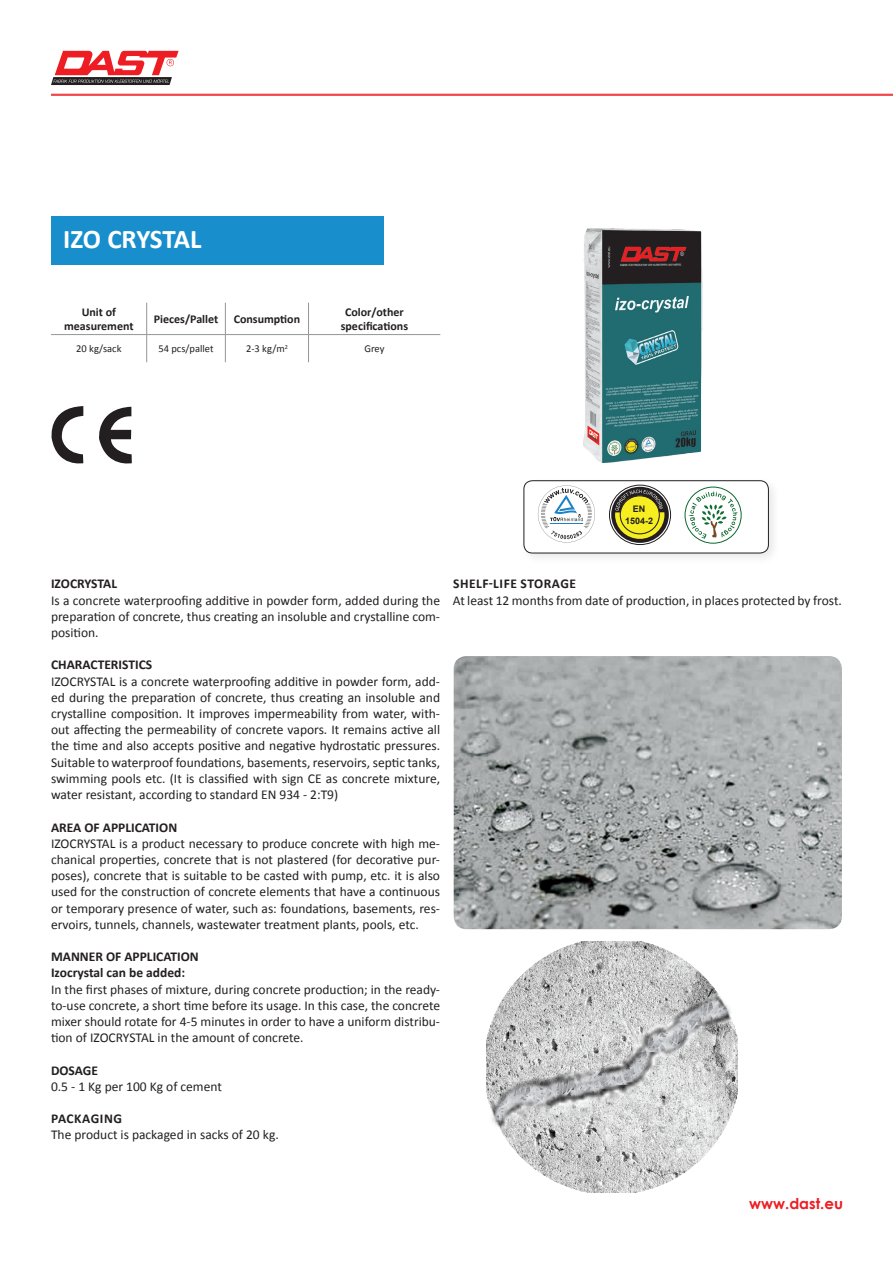
<style>
.page{position:relative;width:893px;height:1263px;background:#fff}
.page>*{position:absolute;margin:0;border:0;box-sizing:border-box;transform-origin:0 0}
.t1{font:700 27px "Calibri";letter-spacing:-.015em;color:#fff}
.t2{font:700 15px "Century Gothic";color:#ee1d23}
.t3{font:13.5px/16.2px "Calibri";color:#231f20;text-align:justify}
.t4{font:700 13.5px "Calibri";color:#231f20}
.t5{font:700 13.5px "Calibri";letter-spacing:.04em;color:#231f20}
.text{font:700 12px "Calibri";color:#231f20}
.text-2{font:10.5px "Calibri";color:#231f20}
.t6{font:700 9px "Arial";color:#231f20}
</style>
<div class="page">
<div style="left:51px;top:216px;width:333px;height:49px;background:#188fcc"></div>
<div style="left:520px;top:476px;width:261px;height:90px;background:#231f20;opacity:.1"></div>
<div style="left:524px;top:481px;width:244px;height:72px;background:#fff;border-radius:9px"></div>
<div style="left:524px;top:480px;width:245px;height:73px;border:1px solid #231f20;border-radius:9px"></div>
<hr style="left:146px;top:303px;width:1px;height:31px;background:#939598">
<hr style="left:225px;top:303px;width:1px;height:31px;background:#939598">
<hr style="left:308px;top:303px;width:1px;height:31px;background:#939598">
<hr style="left:147px;top:334px;width:78px;height:1px;background:#939598">
<hr style="left:309px;top:334px;width:131px;height:1px;background:#939598">
<svg style="left:146px;top:335px;width:1px;height:27px"></svg>
<svg style="left:308px;top:335px;width:1px;height:27px"></svg>
<svg style="left:225px;top:335px;width:1px;height:27px"></svg>
<hr style="left:51px;top:334px;width:96px;height:1px;background:#939598">
<hr style="left:225px;top:334px;width:84px;height:1px;background:#939598">
<img style="left:583px;top:228px;width:120px;height:235px">
<svg style="left:685px;top:487px;width:57px;height:57px"></svg>
<svg style="left:538px;top:485px;width:57px;height:57px"></svg>
<div style="left:609px;top:485px;width:62px;height:60px;border:1px solid #231f20;border-radius:50%"></div>
<svg style="left:611px;top:487px;width:58px;height:56px"></svg>
<div style="left:615px;top:491px;width:49px;height:48px;background:#f7ee21;border-radius:50%"></div>
<div style="left:620px;top:495px;width:40px;height:39px;border:1px solid #231f20;border-radius:50%"></div>
<svg style="left:614px;top:488px;width:52px;height:24px"></svg>
<svg style="left:51px;top:406px;width:32px;height:58px"></svg>
<svg style="left:99px;top:407px;width:33px;height:57px"></svg>
<img style="left:454px;top:656px;width:388px;height:273px">
<img style="left:487px;top:942px;width:251px;height:251px">
<svg style="left:51px;top:51px;width:128px;height:34px"></svg>
<hr style="left:51px;top:94px;width:842px;height:1px;background:#ee1d23">
<hr style="left:51px;top:95px;width:842px;height:1px;background:#ee1d23">
<p class="t1" style="left:63px;top:222px;width:140px">IZO CRYSTAL</p>
<p class="text" style="left:82px;top:304px;width:36px">Unit of</p>
<p class="text" style="left:64px;top:319px;width:71px">measurement</p>
<p class="text" style="left:154px;top:311px;width:66px">Pieces/Pallet</p>
<p class="text" style="left:234px;top:311px;width:68px">Consumption</p>
<p class="text" style="left:345px;top:304px;width:60px">Color/other</p>
<p class="text" style="left:341px;top:319px;width:69px">specifications</p>
<p class="text-2" style="left:76px;top:342px;width:47px">20 kg/sack</p>
<p class="text-2" style="left:158px;top:342px;width:57px">54 pcs/pallet</p>
<p class="text-2" style="left:246px;top:342px;width:43px">2-3 kg/m<sup>2</sup></p>
<p class="text-2" style="left:364px;top:342px;width:22px">Grey</p>
<p class="t6" style="left:633px;top:502px;width:14px">EN</p>
<p class="t6" style="left:625px;top:514px;width:30px">1504-2</p>
<p class="t4" style="left:51px;top:575px;width:68px">IZOCRYSTAL</p>
<p class="t3" style="left:51px;top:592px;width:391px">Is a concrete waterproofing additive in powder form, added during the preparation of concrete, thus creating an insoluble and crystalline com&shy;position.</p>
<p class="t4" style="left:51px;top:656px;width:103px">CHARACTERISTICS</p>
<p class="t3" style="left:51px;top:673px;width:391px">IZOCRYSTAL is a concrete waterproofing additive in powder form, add&shy;ed during the preparation of concrete, thus creating an insoluble and crystalline composition. It improves impermeability from water, with&shy;out affecting the permeability of concrete vapors. It remains active all the time and also accepts positive and negative hydrostatic pressures.<br>Suitable to waterproof foundations, basements, reservoirs, septic tanks, swimming pools etc. (It is classified with sign CE as concrete mixture, water resistant, according to standard EN 934 - 2:T9)</p>
<p class="t4" style="left:51px;top:818px;width:128px">AREA OF APPLICATION</p>
<p class="t3" style="left:51px;top:835px;width:391px">IZOCRYSTAL is a product necessary to produce concrete with high me&shy;chanical properties, concrete that is not plastered (for decorative pur&shy;poses), concrete that is suitable to be casted with pump, etc. it is also used for the construction of concrete elements that have a continuous or temporary presence of water, such as: foundations, basements, res&shy;ervoirs, tunnels, channels, wastewater treatment plants, pools, etc.</p>
<p class="t4" style="left:51px;top:948px;width:149px">MANNER OF APPLICATION</p>
<p class="t4" style="left:51px;top:964px;width:136px">Izocrystal can be added:</p>
<p class="t3" style="left:51px;top:981px;width:391px">In the first phases of mixture, during concrete production; in the ready&shy;to-use concrete, a short time before its usage. In this case, the concrete mixer should rotate for 4-5 minutes in order to have a uniform distribu&shy;tion of IZOCRYSTAL in the amount of concrete.</p>
<p class="t4" style="left:51px;top:1061px;width:49px">DOSAGE</p>
<p class="t3" style="left:51px;top:1078px;width:172px">0.5 - 1 Kg per 100 Kg of cement</p>
<p class="t5" style="left:51px;top:1110px;width:72px">PACKAGING</p>
<p class="t3" style="left:51px;top:1127px;width:229px">The product is packaged in sacks of 20 kg.</p>
<p class="t5" style="left:453px;top:575px;width:125px">SHELF-LIFE STORAGE</p>
<p class="t3" style="left:453px;top:592px;width:391px">At least 12 months from date of production, in places protected by frost.</p>
<p class="t2" style="left:749px;top:1192px;width:95px">www.dast.eu</p>
</div>
